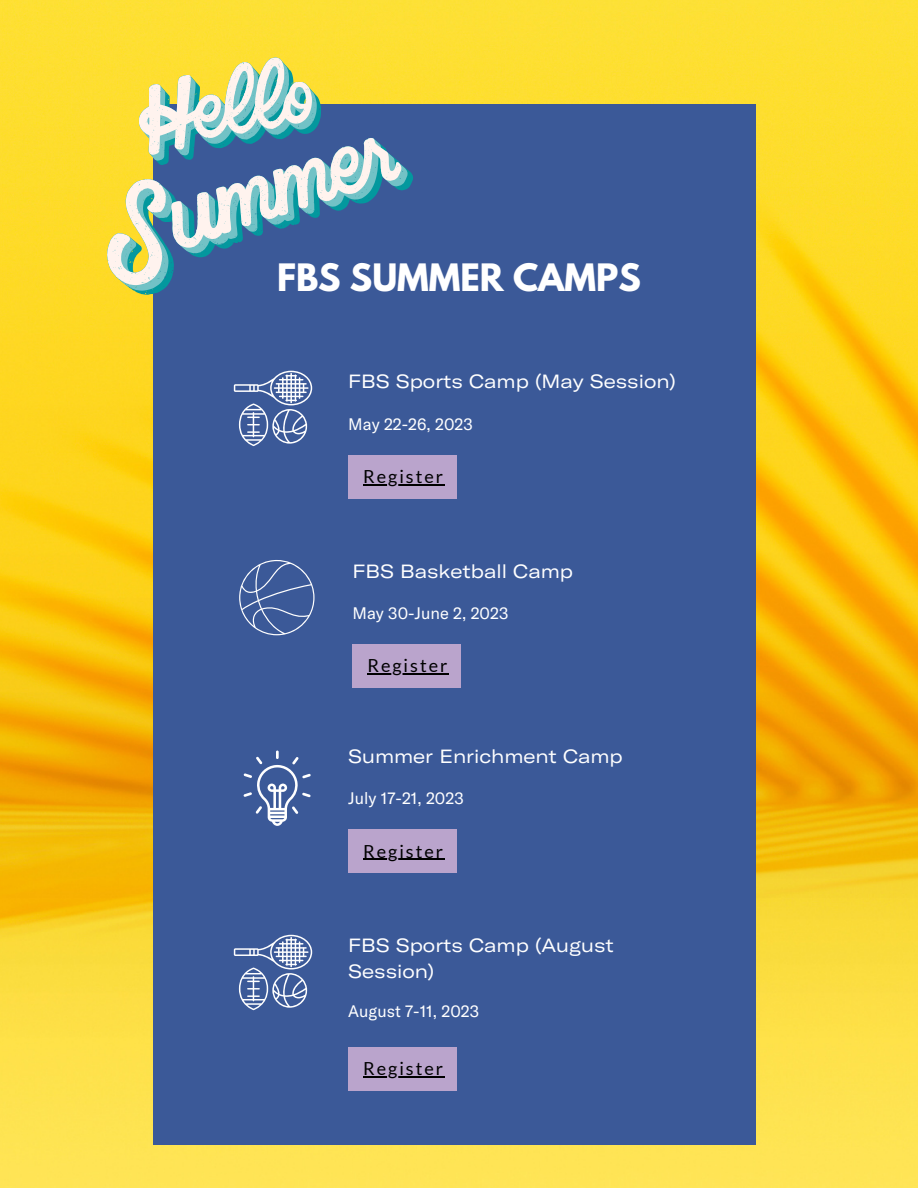
<style>
.page{position:relative;width:918px;height:1188px;background:#fff}
.page>*{position:absolute;margin:0;border:0;box-sizing:border-box;transform-origin:0 0}
.t1{font:700 33.45px "League Spartan";color:#fff}
.t2{font:expanded 18.9px/25.7px "GT America";color:#fff}
.t3{font:18px "Lato";letter-spacing:.11em;color:#000}
.t4{font:16.5px "GT America";color:#fff}
</style>
<div class="page">
<img style="left:0;top:0;width:918px;height:1188px">
<div style="left:153px;top:105px;width:602px;height:1039px;background:#3b5998"></div>
<svg style="left:92px;top:122px;width:61px;height:180px"></svg>
<svg style="left:92px;top:123px;width:70px;height:174px"></svg>
<svg style="left:92px;top:124px;width:321px;height:166px"></svg>
<svg style="left:135px;top:55px;width:189px;height:111px"></svg>
<div style="left:348px;top:455px;width:108px;height:44px;background:#baa4cc"></div>
<hr style="left:363px;top:484px;width:82px;height:1px;background:#000">
<svg style="left:234px;top:371px;width:78px;height:75px"></svg>
<div style="left:353px;top:644px;width:108px;height:44px;background:#baa4cc"></div>
<hr style="left:368px;top:673px;width:81px;height:2px;background:#000">
<div style="left:348px;top:1047px;width:108px;height:44px;background:#baa4cc"></div>
<hr style="left:363px;top:1076px;width:82px;height:2px;background:#000">
<svg style="left:234px;top:935px;width:78px;height:75px"></svg>
<div style="left:348px;top:829px;width:108px;height:44px;background:#baa4cc"></div>
<hr style="left:363px;top:859px;width:82px;height:1px;background:#000">
<svg style="left:239px;top:560px;width:76px;height:75px"></svg>
<svg style="left:243px;top:751px;width:68px;height:75px"></svg>
<h1 class="t1" style="left:277px;top:261px;width:365px">FBS SUMMER CAMPS</h1>
<p class="t2" style="left:348px;top:368px;width:329px">FBS Sports Camp (May Session)</p>
<p class="t4" style="left:348px;top:413px;width:126px">May 22-26, 2023</p>
<p class="t3" style="left:363px;top:465px;width:81px">Register</p>
<p class="t2" style="left:353px;top:558px;width:222px">FBS Basketball Camp</p>
<p class="t4" style="left:353px;top:603px;width:157px">May 30-June 2, 2023</p>
<p class="t3" style="left:368px;top:654px;width:81px">Register</p>
<p class="t2" style="left:348px;top:743px;width:276px">Summer Enrichment Camp</p>
<p class="t4" style="left:348px;top:788px;width:117px">July 17-21, 2023</p>
<p class="t3" style="left:363px;top:840px;width:81px">Register</p>
<p class="t2" style="left:348px;top:933px;width:267px">FBS Sports Camp (August<br>Session)</p>
<p class="t4" style="left:348px;top:1000px;width:132px">August 7-11, 2023</p>
<p class="t3" style="left:363px;top:1058px;width:81px">Register</p>
</div>
